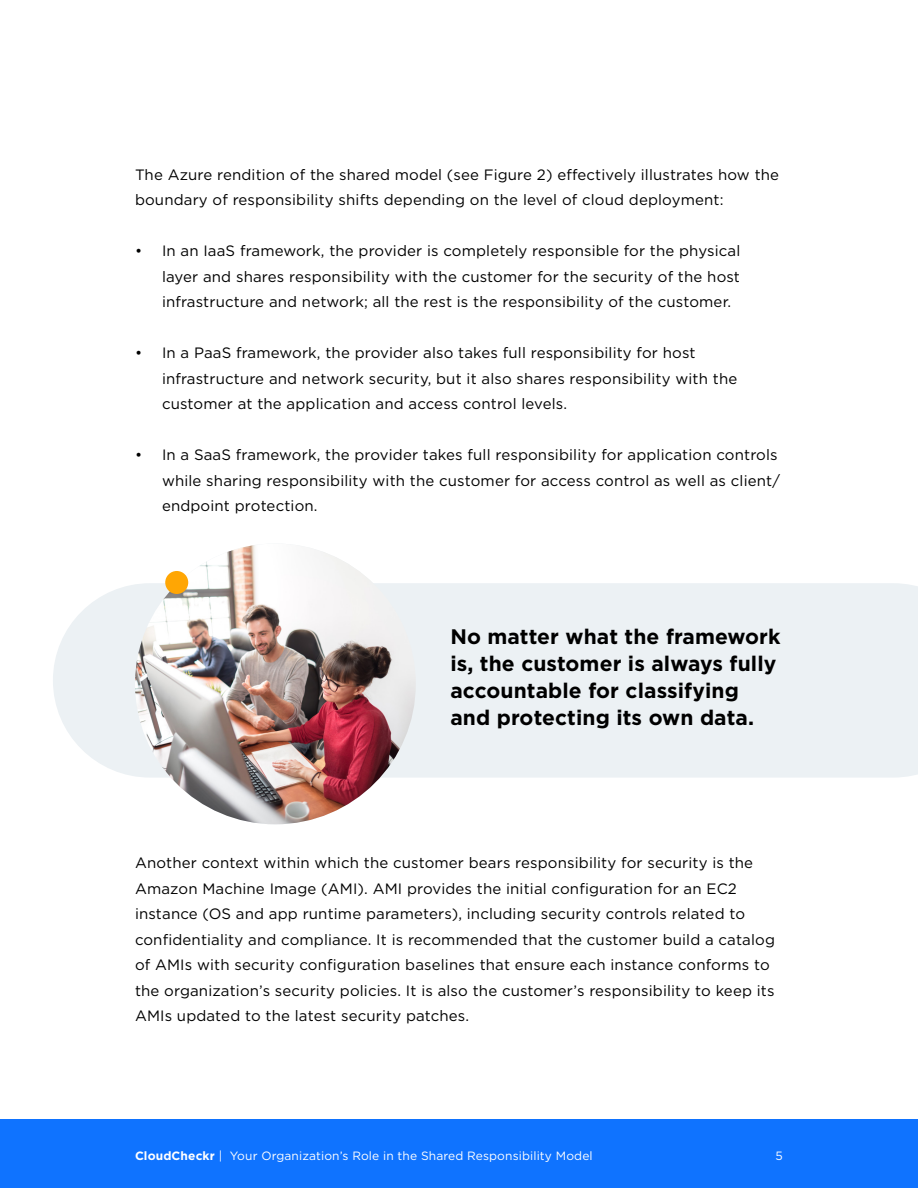
<style>
.page{position:relative;width:918px;height:1188px;background:#fff}
.page>*{position:absolute;margin:0;border:0;box-sizing:border-box;transform-origin:0 0}
.t1{font:700 21px/27px "Gotham";letter-spacing:.005em;color:#000}
.t2{font:15px/25.5px "Gotham";letter-spacing:.01em;color:#000101}
.t3{font:12px "Gotham";letter-spacing:.01em;color:#fff}
.s1{font-weight:700}
</style>
<div class="page">
<div style="left:53px;top:583px;width:865px;height:195px;background:#ecf1f4"></div>
<img style="left:135px;top:544px;width:281px;height:280px;border-radius:140px">
<div style="left:165px;top:571px;width:23px;height:23px;background:#ffa604;border-radius:50%"></div>
<div style="left:0;top:1119px;width:918px;height:69px;background:#0f73ff"></div>
<p class="t2" style="left:135px;top:161px;width:646px">The Azure rendition of the shared model (see Figure 2) effectively illustrates how the boundary of responsibility shifts depending on the level of cloud deployment:</p>
<p class="t2" style="left:162px;top:238px;width:580px;text-align:justify;text-indent:-27px">• In an IaaS framework, the provider is completely responsible for the physical layer and shares responsibility with the customer for the security of the host infrastructure and network; all the rest is the responsibility of the customer.</p>
<p class="t2" style="left:162px;top:340px;width:577px;text-indent:-27px">• In a PaaS framework, the provider also takes full responsibility for host infrastructure and network security, but it also shares responsibility with the customer at the application and access control levels.</p>
<p class="t2" style="left:162px;top:442px;width:620px;text-indent:-27px">• In a SaaS framework, the provider takes full responsibility for application controls while sharing responsibility with the customer for access control as well as client/ endpoint protection.</p>
<h1 class="t1" style="left:450px;top:623px;width:332px">No matter what the framework is, the customer is always fully accountable for classifying and protecting its own data.</h1>
<p class="t2" style="left:135px;top:850px;width:642px">Another context within which the customer bears responsibility for security is the Amazon Machine Image (AMI). AMI provides the initial configuration for an EC2 instance (OS and app runtime parameters), including security controls related to confidentiality and compliance. It is recommended that the customer build a catalog of AMIs with security configuration baselines that ensure each instance conforms to the organization’s security policies. It is also the customer’s responsibility to keep its AMIs updated to the latest security patches.</p>
<p class="t3" style="left:135px;top:1149px;width:459px"><span class="s1">CloudCheckr</span> | Your Organization’s Role in the Shared Responsibility Model</p>
<p class="t3" style="left:776px;top:1149px;width:9px">5</p>
</div>
